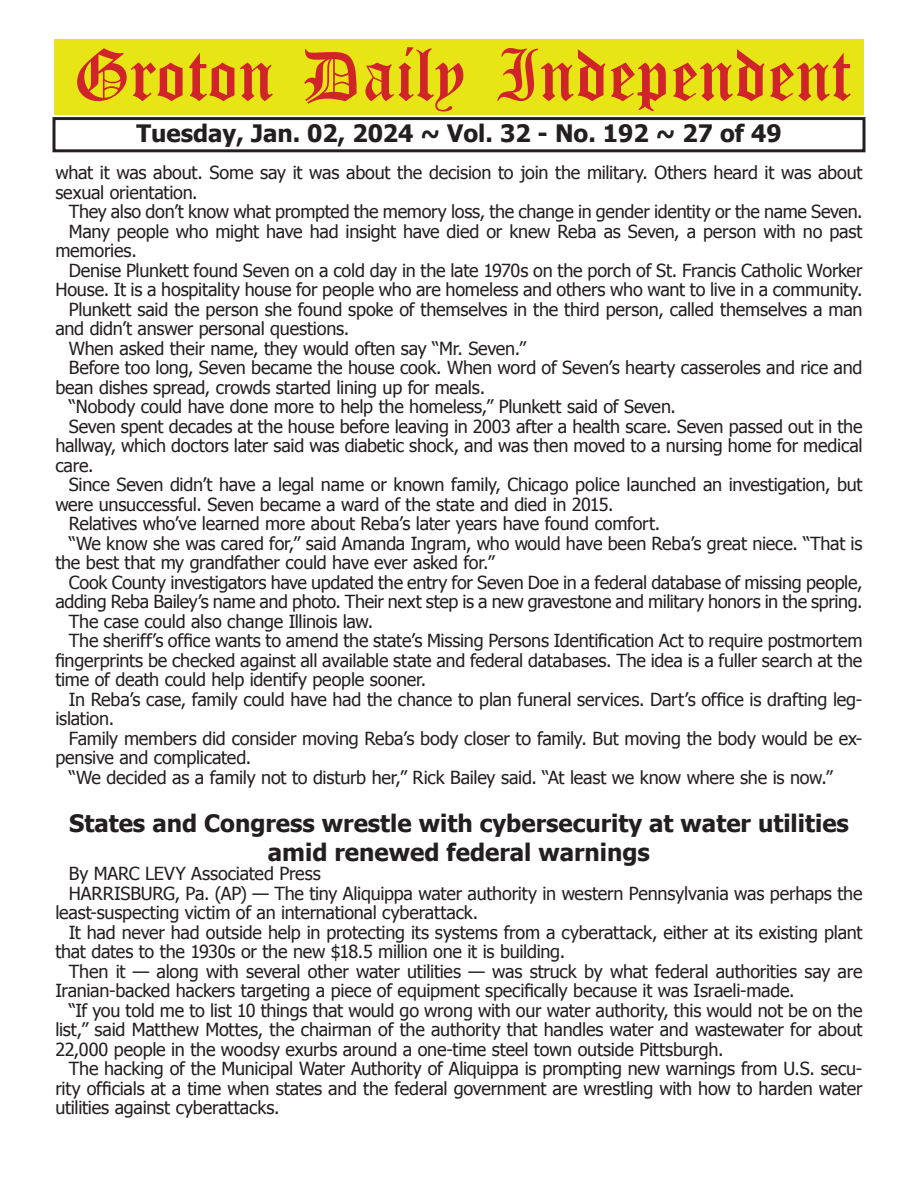
<style>
.page{position:relative;width:918px;height:1188px;background:#fff}
.page>*{position:absolute;margin:0;border:0;box-sizing:border-box;transform-origin:0 0}
.t1{font:54px "Old English Five";color:#d1232a}
.t2{font:700 24px/28.8px "Tahoma";color:#231f20;text-align:center}
.t3{font:18px/19.5px "Tahoma";letter-spacing:-.015em;color:#231f20}
</style>
<div class="page">
<div style="left:52px;top:117px;width:814px;height:35px;border:3px solid #231f20"></div>
<div style="left:54px;top:40px;width:810px;height:75px;background:#e7e515"></div>
<h1 class="t1" style="left:73px;top:50px;width:779px">Groton Daily Independent</h1>
<h2 class="t2" style="left:137px;top:117px;width:647px">Tuesday, Jan. 02, 2024 ~ Vol. 32 - No. 192 ~ 27 of 49</h2>
<p class="t3" style="left:55px;top:162px;width:809px">what it was about. Some say it was about the decision to join the military. Others heard it was about sexual orientation.</p>
<p class="t3" style="left:69px;top:201px;width:795px">They also don’t know what prompted the memory loss, the change in gender identity or the name Seven.</p>
<p class="t3" style="left:69px;top:221px;width:795px">Many people who might have had insight have died or knew Reba as Seven, a person with no past</p>
<p class="t3" style="left:55px;top:240px;width:83px">memories.</p>
<p class="t3" style="left:69px;top:260px;width:795px">Denise Plunkett found Seven on a cold day in the late 1970s on the porch of St. Francis Catholic Worker</p>
<p class="t3" style="left:55px;top:279px;width:809px">House. It is a hospitality house for people who are homeless and others who want to live in a community.</p>
<p class="t3" style="left:69px;top:299px;width:795px">Plunkett said the person she found spoke of themselves in the third person, called themselves a man</p>
<p class="t3" style="left:55px;top:318px;width:296px">and didn’t answer personal questions.</p>
<p class="t3" style="left:69px;top:338px;width:459px">When asked their name, they would often say “Mr. Seven.”</p>
<p class="t3" style="left:69px;top:357px;width:795px">Before too long, Seven became the house cook. When word of Seven’s hearty casseroles and rice and</p>
<p class="t3" style="left:55px;top:377px;width:431px">bean dishes spread, crowds started lining up for meals.</p>
<p class="t3" style="left:69px;top:396px;width:609px">“Nobody could have done more to help the homeless,” Plunkett said of Seven.</p>
<p class="t3" style="left:69px;top:416px;width:795px">Seven spent decades at the house before leaving in 2003 after a health scare. Seven passed out in the</p>
<p class="t3" style="left:55px;top:435px;width:809px">hallway, which doctors later said was diabetic shock, and was then moved to a nursing home for medical</p>
<p class="t3" style="left:55px;top:455px;width:40px">care.</p>
<p class="t3" style="left:69px;top:474px;width:795px">Since Seven didn’t have a legal name or known family, Chicago police launched an investigation, but</p>
<p class="t3" style="left:55px;top:494px;width:560px">were unsuccessful. Seven became a ward of the state and died in 2015.</p>
<p class="t3" style="left:69px;top:513px;width:593px">Relatives who’ve learned more about Reba’s later years have found comfort.</p>
<p class="t3" style="left:69px;top:533px;width:795px">“We know she was cared for,” said Amanda Ingram, who would have been Reba’s great niece. “That is</p>
<p class="t3" style="left:55px;top:552px;width:441px">the best that my grandfather could have ever asked for.”</p>
<p class="t3" style="left:69px;top:572px;width:795px">Cook County investigators have updated the entry for Seven Doe in a federal database of missing people,</p>
<p class="t3" style="left:55px;top:591px;width:809px">adding Reba Bailey’s name and photo. Their next step is a new gravestone and military honors in the spring.</p>
<p class="t3" style="left:69px;top:611px;width:306px">The case could also change Illinois law.</p>
<p class="t3" style="left:69px;top:630px;width:795px">The sheriff’s office wants to amend the state’s Missing Persons Identification Act to require postmortem</p>
<p class="t3" style="left:55px;top:650px;width:809px">fingerprints be checked against all available state and federal databases. The idea is a fuller search at the</p>
<p class="t3" style="left:55px;top:669px;width:373px">time of death could help identify people sooner.</p>
<p class="t3" style="left:69px;top:689px;width:795px">In Reba’s case, family could have had the chance to plan funeral services. Dart’s office is drafting leg-</p>
<p class="t3" style="left:55px;top:708px;width:60px">islation.</p>
<p class="t3" style="left:69px;top:728px;width:795px">Family members did consider moving Reba’s body closer to family. But moving the body would be ex-</p>
<p class="t3" style="left:55px;top:747px;width:197px">pensive and complicated.</p>
<p class="t3" style="left:69px;top:766px;width:765px">“We decided as a family not to disturb her,” Rick Bailey said. “At least we know where she is now.”</p>
<h2 class="t2" style="left:69px;top:808px;width:781px">States and Congress wrestle with cybersecurity at water utilities amid renewed federal warnings</h2>
<p class="t3" style="left:69px;top:863px;width:253px">By MARC LEVY Associated Press</p>
<p class="t3" style="left:69px;top:883px;width:795px">HARRISBURG, Pa. (AP) — The tiny Aliquippa water authority in western Pennsylvania was perhaps the</p>
<p class="t3" style="left:55px;top:902px;width:424px">least-suspecting victim of an international cyberattack.</p>
<p class="t3" style="left:69px;top:922px;width:795px">It had never had outside help in protecting its systems from a cyberattack, either at its existing plant</p>
<p class="t3" style="left:55px;top:941px;width:511px">that dates to the 1930s or the new $18.5 million one it is building.</p>
<p class="t3" style="left:69px;top:961px;width:795px">Then it — along with several other water utilities — was struck by what federal authorities say are</p>
<p class="t3" style="left:55px;top:980px;width:741px">Iranian-backed hackers targeting a piece of equipment specifically because it was Israeli-made.</p>
<p class="t3" style="left:69px;top:1000px;width:795px">“If you told me to list 10 things that would go wrong with our water authority, this would not be on the</p>
<p class="t3" style="left:55px;top:1019px;width:809px">list,” said Matthew Mottes, the chairman of the authority that handles water and wastewater for about</p>
<p class="t3" style="left:55px;top:1039px;width:670px">22,000 people in the woodsy exurbs around a one-time steel town outside Pittsburgh.</p>
<p class="t3" style="left:69px;top:1058px;width:795px">The hacking of the Municipal Water Authority of Aliquippa is prompting new warnings from U.S. secu-</p>
<p class="t3" style="left:55px;top:1078px;width:809px">rity officials at a time when states and the federal government are wrestling with how to harden water</p>
<p class="t3" style="left:55px;top:1097px;width:226px">utilities against cyberattacks.</p>
</div>
